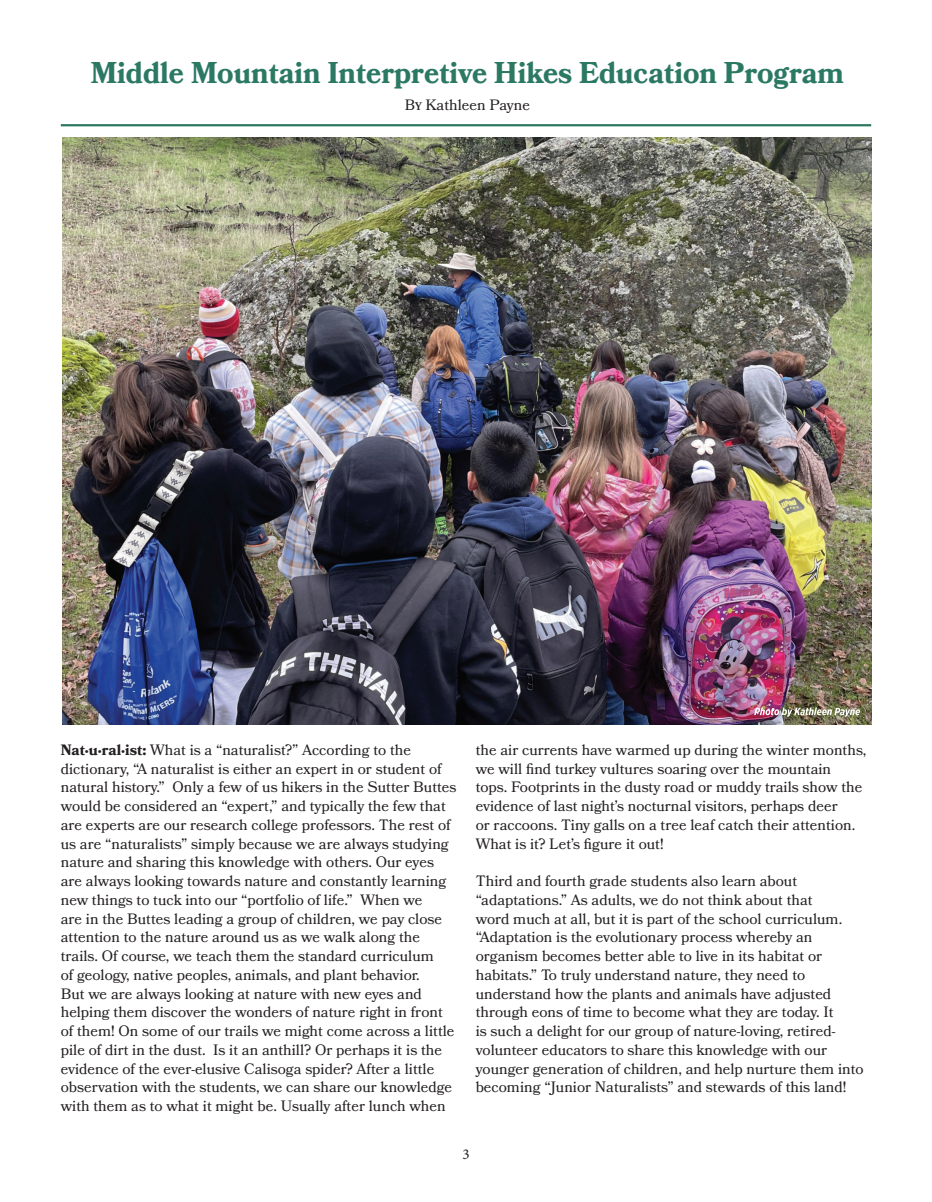
<style>
.page{position:relative;width:932px;height:1202px;background:#fff}
.page>*{position:absolute;margin:0;border:0;box-sizing:border-box;transform-origin:0 0}
.t1{font:700 30px "Bookmania";color:#2b7863;scale:.96 1}
.t2{font:15px/18.8px "Bookmania";color:#231f20}
.t3{font:15px "Minion Pro";color:#231f20}
.s1{font-weight:700}
</style>
<div class="page">
<hr style="left:61px;top:124px;width:810px;height:2px;background:#2b7863">
<img style="left:62px;top:138px;width:809px;height:586px">
<svg style="left:754px;top:707px;width:106px;height:9px"></svg>
<h1 class="t1" style="left:91px;top:55px;width:786px">Middle Mountain Interpretive Hikes Education Program</h1>
<p class="t2" style="left:405px;top:96px;width:127px">By Kathleen Payne</p>
<p class="t2" style="left:61px;top:740px;width:397px"><span class="s1">Nat·u·ral·ist:</span> What is a “naturalist?” According to the dictionary, “A naturalist is either an expert in or student of natural history.” Only a few of us hikers in the Sutter Buttes would be considered an “expert,” and typically the few that are experts are our research college professors. The rest of us are “naturalists” simply because we are always studying nature and sharing this knowledge with others. Our eyes are always looking towards nature and constantly learning new things to tuck into our “portfolio of life.” When we<br>are in the Buttes leading a group of children, we pay close attention to the nature around us as we walk along the trails. Of course, we teach them the standard curriculum<br>of geology, native peoples, animals, and plant behavior.<br>But we are always looking at nature with new eyes and helping them discover the wonders of nature right in front of them! On some of our trails we might come across a little pile of dirt in the dust. Is it an anthill? Or perhaps it is the evidence of the ever-elusive Calisoga spider? After a little observation with the students, we can share our knowledge with them as to what it might be. Usually after lunch when</p>
<p class="t2" style="left:476px;top:740px;width:392px">the air currents have warmed up during the winter months, we will find turkey vultures soaring over the mountain tops. Footprints in the dusty road or muddy trails show the evidence of last night’s nocturnal visitors, perhaps deer<br>or raccoons. Tiny galls on a tree leaf catch their attention.<br>What is it? Let’s figure it out!</p>
<p class="t2" style="left:476px;top:871px;width:389px">Third and fourth grade students also learn about “adaptations.” As adults, we do not think about that<br>word much at all, but it is part of the school curriculum. “Adaptation is the evolutionary process whereby an organism becomes better able to live in its habitat or habitats.” To truly understand nature, they need to understand how the plants and animals have adjusted through eons of time to become what they are today. It<br>is such a delight for our group of nature-loving, retired&shy;volunteer educators to share this knowledge with our younger generation of children, and help nurture them into becoming “Junior Naturalists” and stewards of this land!</p>
<p class="t3" style="left:462px;top:1143px;width:9px">3</p>
</div>
